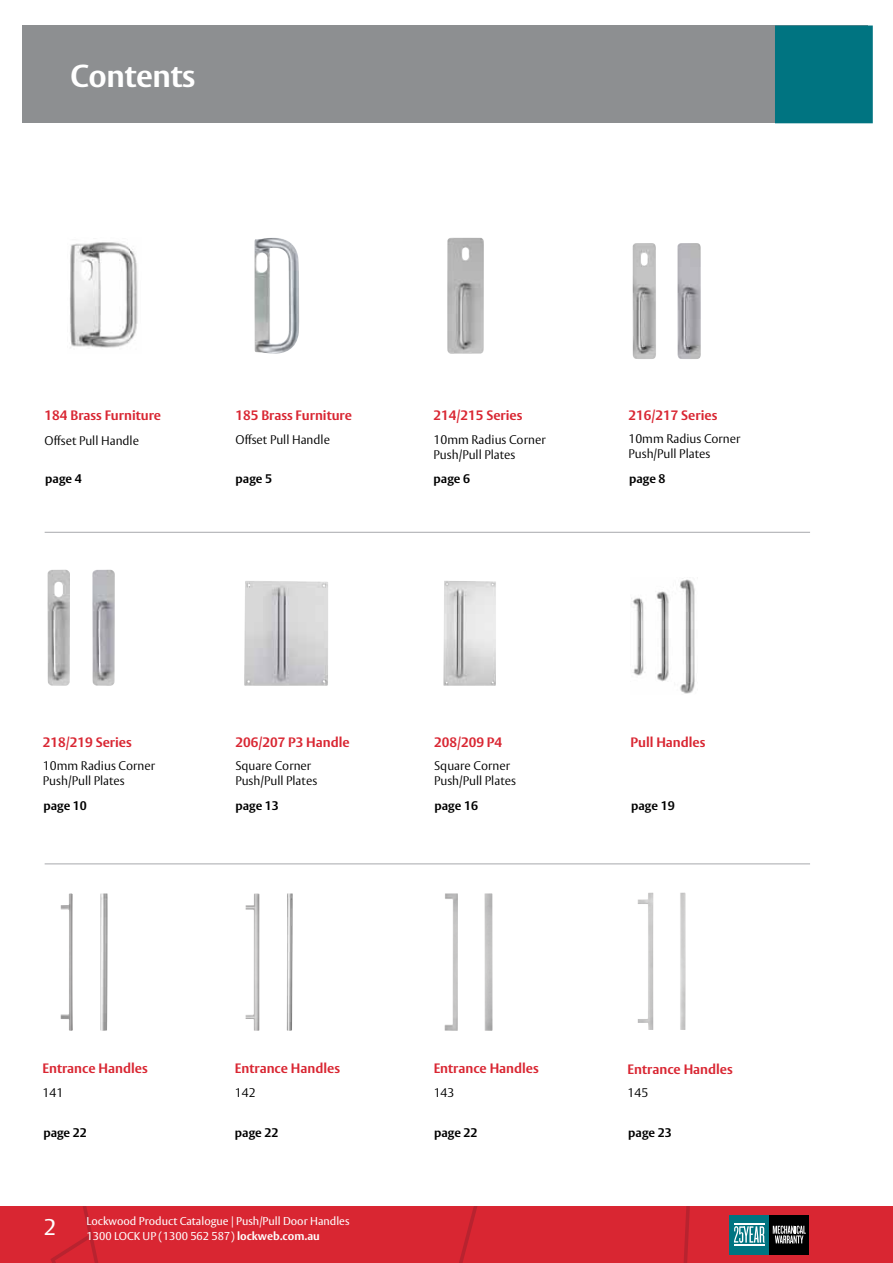
<style>
.page{position:relative;width:893px;height:1263px;background:#fff}
.page>*{position:absolute;margin:0;border:0;box-sizing:border-box;transform-origin:0 0}
.t1{font:700 31.5px "ASSA Vesta";letter-spacing:-.01em;color:#fff}
.t2{font:22.5px "ASSA Vesta";color:#fff}
.t3{font:700 13.5px "ASSA Vesta";color:#d92632}
.t4{font:300 12.3px/15px "ASSA Vesta";color:#000}
.t5{font:700 12.3px "ASSA Vesta";color:#000}
.t6{font:11.25px/15px "ASSA Vesta";color:#fff}
.s1{font-weight:700}
</style>
<div class="page">
<div style="left:0;top:1206px;width:893px;height:57px;background:#d92632"></div>
<svg style="left:58px;top:1206px;width:37px;height:34px"></svg>
<div style="left:22px;top:26px;width:846px;height:97px;background:#8d8f91"></div>
<div style="left:775px;top:26px;width:98px;height:97px;background:#007481"></div>
<div style="left:729px;top:1215px;width:40px;height:40px;background:#007481"></div>
<div style="left:769px;top:1215px;width:40px;height:40px;background:#000"></div>
<svg style="left:773px;top:1225px;width:33px;height:18px"></svg>
<svg style="left:734px;top:1226px;width:31px;height:17px"></svg>
<hr style="left:734px;top:1224px;width:31px;height:1px;background:#fff">
<hr style="left:734px;top:1244px;width:31px;height:1px;background:#fff">
<img style="left:70px;top:242px;width:68px;height:106px">
<img style="left:254px;top:238px;width:45px;height:116px">
<img style="left:443px;top:581px;width:53px;height:105px">
<img style="left:244px;top:581px;width:84px;height:105px">
<img style="left:633px;top:243px;width:23px;height:116px">
<img style="left:47px;top:570px;width:23px;height:116px">
<img style="left:677px;top:243px;width:24px;height:116px">
<img style="left:92px;top:570px;width:23px;height:116px">
<img style="left:631px;top:578px;width:64px;height:116px">
<img style="left:447px;top:238px;width:37px;height:116px">
<img style="left:100px;top:893px;width:8px;height:138px">
<img style="left:287px;top:893px;width:6px;height:138px">
<img style="left:484px;top:893px;width:8px;height:138px">
<img style="left:680px;top:892px;width:5px;height:138px">
<img style="left:61px;top:893px;width:12px;height:138px">
<img style="left:246px;top:893px;width:13px;height:138px">
<img style="left:445px;top:893px;width:13px;height:138px">
<img style="left:638px;top:892px;width:15px;height:138px">
<hr style="left:45px;top:532px;width:765px;height:1px;background:#a7a9ac">
<hr style="left:45px;top:864px;width:765px;height:1px;background:#a7a9ac">
<h1 class="t1" style="left:70px;top:56px;width:126px">Contents</h1>
<p class="t3" style="left:45px;top:407px;width:118px">184 Brass Furniture</p>
<p class="t4" style="left:45px;top:434px;width:96px">Offset Pull Handle</p>
<p class="t3" style="left:236px;top:407px;width:118px">185 Brass Furniture</p>
<p class="t4" style="left:236px;top:432px;width:96px">Offset Pull Handle</p>
<p class="t3" style="left:434px;top:407px;width:90px">214/215 Series</p>
<p class="t4" style="left:434px;top:432px;width:114px">10mm Radius Corner<br>Push/Pull Plates</p>
<p class="t3" style="left:628px;top:407px;width:90px">216/217 Series</p>
<p class="t4" style="left:628px;top:432px;width:114px">10mm Radius Corner<br>Push/Pull Plates</p>
<p class="t5" style="left:45px;top:471px;width:38px">page 4</p>
<p class="t5" style="left:236px;top:471px;width:38px">page 5</p>
<p class="t5" style="left:434px;top:471px;width:38px">page 6</p>
<p class="t5" style="left:629px;top:471px;width:38px">page 8</p>
<p class="t3" style="left:43px;top:733px;width:90px">218/219 Series</p>
<p class="t4" style="left:43px;top:759px;width:114px">10mm Radius Corner<br>Push/Pull Plates</p>
<p class="t3" style="left:235px;top:733px;width:116px">206/207 P3 Handle</p>
<p class="t4" style="left:235px;top:759px;width:83px">Square Corner<br>Push/Pull Plates</p>
<p class="t3" style="left:434px;top:733px;width:70px">208/209 P4</p>
<p class="t4" style="left:434px;top:759px;width:83px">Square Corner<br>Push/Pull Plates</p>
<p class="t5" style="left:43px;top:798px;width:45px">page 10</p>
<p class="t5" style="left:235px;top:798px;width:45px">page 13</p>
<p class="t5" style="left:435px;top:798px;width:45px">page 16</p>
<p class="t3" style="left:631px;top:734px;width:76px">Pull Handles</p>
<p class="t5" style="left:631px;top:798px;width:45px">page 19</p>
<p class="t3" style="left:43px;top:1060px;width:107px">Entrance Handles</p>
<p class="t4" style="left:43px;top:1086px;width:22px">141</p>
<p class="t3" style="left:235px;top:1060px;width:107px">Entrance Handles</p>
<p class="t4" style="left:235px;top:1086px;width:22px">142</p>
<p class="t3" style="left:434px;top:1060px;width:107px">Entrance Handles</p>
<p class="t4" style="left:434px;top:1086px;width:22px">143</p>
<p class="t3" style="left:628px;top:1061px;width:107px">Entrance Handles</p>
<p class="t4" style="left:628px;top:1086px;width:22px">145</p>
<p class="t5" style="left:43px;top:1125px;width:45px">page 22</p>
<p class="t5" style="left:235px;top:1125px;width:45px">page 22</p>
<p class="t5" style="left:434px;top:1125px;width:45px">page 22</p>
<p class="t5" style="left:628px;top:1125px;width:45px">page 23</p>
<h2 class="t2" style="left:44px;top:1214px;width:14px">2</h2>
<p class="t6" style="left:86px;top:1214px;width:265px">Lockwood Product Catalogue | Push/Pull Door Handles<br>1300 LOCK UP (1300 562 587) <span class="s1">lockweb.com.au</span></p>
</div>
